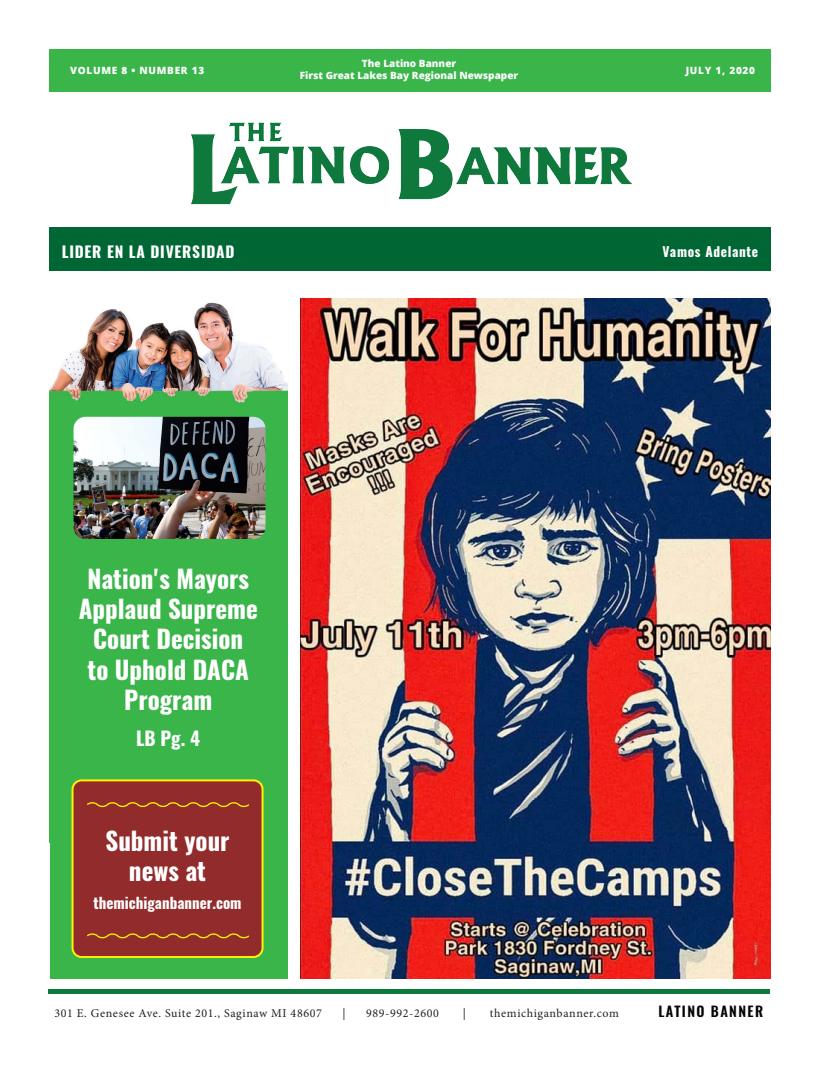
<style>
.page{position:relative;width:820px;height:1078px;background:#fff}
.page>*{position:absolute;margin:0;border:0;box-sizing:border-box;transform-origin:0 0}
.t1{font:700 25px/30px "Oswald";color:#fff;text-align:center}
.t2{font:700 19px "Oswald";color:#fff}
.t3{font:700 15.4px "Oswald";letter-spacing:.05em;color:#fff}
.t4{font:700 15px "Oswald";color:#fff}
.t5{font:600 14px "Oswald";letter-spacing:.1em;color:#040503}
.t6{font:700 13.4px "Oswald";letter-spacing:.05em;color:#fff}
.t7{font:12px "Minion Pro";letter-spacing:.05em;color:#231f20}
.t8{font:800 10px "Open Sans";color:#fff}
.t9{font:800 10px "Open Sans";letter-spacing:.075em;color:#fff}
</style>
<div class="page">
<div style="left:50px;top:478px;width:237px;height:500px;background:#3ab54a"></div>
<img style="left:50px;top:302px;width:237px;height:540px">
<div style="left:49px;top:227px;width:721px;height:43px;background:#063"></div>
<div style="left:49px;top:49px;width:721px;height:43px;background:#3ab54a"></div>
<img style="left:191px;top:122px;width:441px;height:83px">
<div style="left:72px;top:780px;width:190px;height:176px;background:#912b2c;border-radius:9px"></div>
<div style="left:71px;top:779px;width:192px;height:178px;border:2px solid #fff101;border-radius:9px"></div>
<svg style="left:87px;top:802px;width:162px;height:5px"></svg>
<svg style="left:87px;top:933px;width:163px;height:6px"></svg>
<hr style="left:48px;top:989px;width:721px;height:4px;background:#0e793d">
<img style="left:301px;top:299px;width:469px;height:679px">
<img style="left:73px;top:416px;width:192px;height:123px">
<p class="t8" style="left:362px;top:56px;width:96px">The Latino Banner</p>
<p class="t8" style="left:300px;top:68px;width:220px">First Great Lakes Bay Regional Newspaper</p>
<p class="t9" style="left:70px;top:63px;width:136px">VOLUME 8 • NUMBER 13</p>
<p class="t9" style="left:685px;top:63px;width:71px">JULY 1, 2020</p>
<p class="t9" style="left:68px;top:64px;width:71px">JULY 1, 2018</p>
<p class="t8" style="left:713px;top:64px;width:40px">PAGE 7</p>
<p class="t3" style="left:62px;top:241px;width:174px">LIDER EN LA DIVERSIDAD</p>
<p class="t6" style="left:662px;top:242px;width:97px">Vamos Adelante</p>
<p class="t1" style="left:79px;top:565px;width:180px">Nation's Mayors<br>Applaud Supreme<br>Court Decision<br>to Uphold DACA<br>Program</p>
<p class="t2" style="left:136px;top:724px;width:66px">LB Pg. 4</p>
<p class="t1" style="left:105px;top:826px;width:125px">Submit your</p>
<p class="t1" style="left:129px;top:856px;width:79px">news at</p>
<p class="t4" style="left:93px;top:892px;width:149px">themichiganbanner.com</p>
<p class="t7" style="left:54px;top:1004px;width:269px">301 E. Genesee Ave. Suite 201., Saginaw MI 48607</p>
<p class="t7" style="left:342px;top:1004px;width:5px">|</p>
<p class="t7" style="left:366px;top:1004px;width:74px">989-992-2600</p>
<p class="t7" style="left:462px;top:1004px;width:5px">|</p>
<p class="t7" style="left:489px;top:1004px;width:130px">themichiganbanner.com</p>
<p class="t5" style="left:658px;top:1001px;width:106px">LATINO BANNER</p>
</div>
